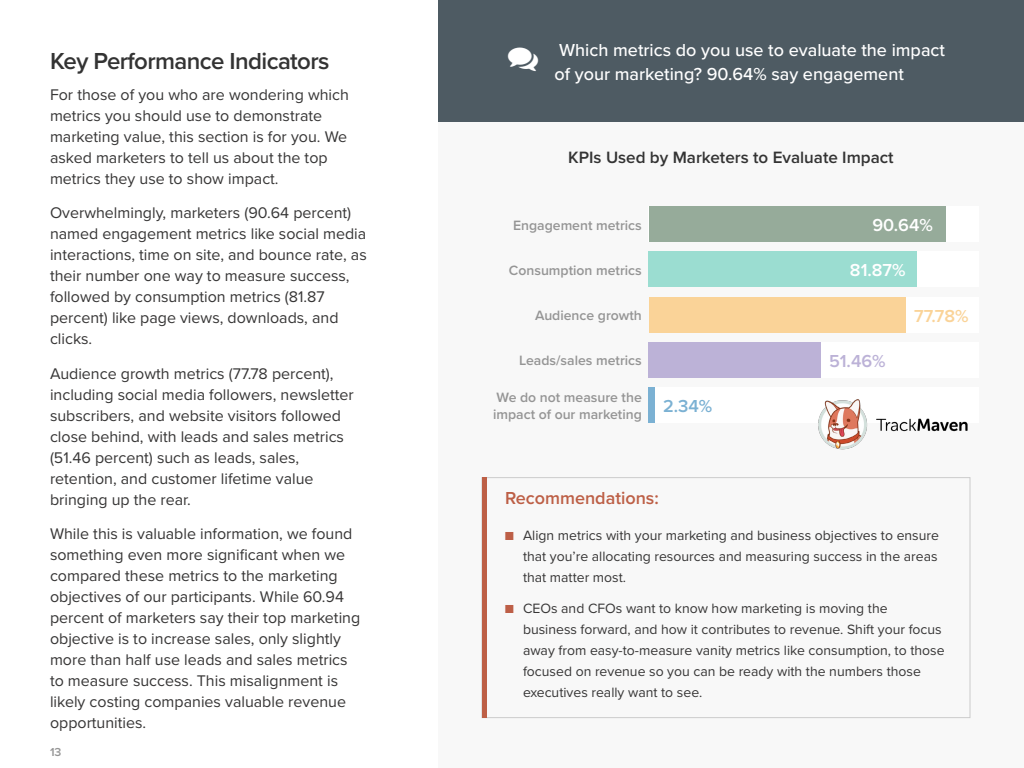
<style>
.page{position:relative;width:1024px;height:768px;background:#fff}
.page>*{position:absolute;margin:0;border:0;box-sizing:border-box;transform-origin:0 0}
.t1{font:600 24px "Proxima Nova";letter-spacing:-.025em;color:#333}
.t2{font:500 18px/24px "Proxima Nova";color:#fff}
.t3{font:600 18px "Proxima Nova";color:#bd5f46}
.t4{font:600 18px "Proxima Nova";color:#fff}
.t5{font:600 18px "Proxima Nova";color:#bcb2d7}
.t6{font:600 18px "Proxima Nova";color:#fad398}
.t7{font:600 17px "Proxima Nova";color:#333}
.t8{font:16px/21px "Proxima Nova";color:#373636}
.t9{font:14px/21px "Proxima Nova";color:#373636;text-align:justify}
.t10{font:600 14px/16.8px "Proxima Nova";color:#959595}
.t11{font:600 12px "Proxima Nova";color:#959595}
.s1{color:#bd5f47}
</style>
<div class="page">
<div style="left:438px;top:0;width:586px;height:768px;background:#f8f8f8"></div>
<div style="left:438px;top:0;width:586px;height:122px;background:#4e5b63"></div>
<div style="left:482px;top:477px;width:488px;height:241px;border:1px solid #ccc"></div>
<div style="left:482px;top:477px;width:5px;height:241px;background:#bd5f46"></div>
<div style="left:649px;top:252px;width:330px;height:35px;background:#fff"></div>
<div style="left:649px;top:252px;width:268px;height:35px;background:#9bddd1"></div>
<div style="left:649px;top:387px;width:330px;height:36px;background:#fff"></div>
<div style="left:649px;top:387px;width:6px;height:36px;background:#7bb1d3"></div>
<div style="left:649px;top:342px;width:330px;height:36px;background:#fff"></div>
<div style="left:649px;top:342px;width:172px;height:36px;background:#bcb2d7"></div>
<div style="left:649px;top:297px;width:330px;height:35px;background:#fff"></div>
<div style="left:649px;top:297px;width:257px;height:35px;background:#fad398"></div>
<div style="left:649px;top:206px;width:330px;height:36px;background:#fff"></div>
<div style="left:649px;top:206px;width:296px;height:36px;background:#96ab9a"></div>
<img style="left:818px;top:399px;width:150px;height:51px">
<p class="t2" style="left:555px;top:39px;width:392px">Which metrics do you use to evaluate the impact of your marketing? 90.64% say engagement</p>
<h1 class="t1" style="left:50px;top:47px;width:281px">Key Performance Indicators</h1>
<p class="t8" style="left:50px;top:84px;width:300px">For those of you who are wondering which metrics you should use to demonstrate marketing value, this section is for you. We asked marketers to tell us about the top metrics they use to show impact.</p>
<p class="t8" style="left:50px;top:203px;width:318px">Overwhelmingly, marketers (90.64 percent) named engagement metrics like social media interactions, time on site, and bounce rate, as their number one way to measure success, followed by consumption metrics (81.87 percent) like page views, downloads, and clicks.</p>
<p class="t8" style="left:50px;top:363px;width:305px">Audience growth metrics (77.78 percent), including social media followers, newsletter subscribers, and website visitors followed close behind, with leads and sales metrics (51.46 percent) such as leads, sales, retention, and customer lifetime value bringing up the rear.</p>
<p class="t8" style="left:50px;top:524px;width:312px">While this is valuable information, we found something even more significant when we compared these metrics to the marketing objectives of our participants. While 60.94 percent of marketers say their top marketing objective is to increase sales, only slightly more than half use leads and sales metrics to measure success. This misalignment is likely costing companies valuable revenue opportunities.</p>
<p class="t9" style="left:523px;top:525px;width:418px;text-indent:-18px"><span class="s1">■</span> Align metrics with your marketing and business objectives to ensure that you’re allocating resources and measuring success in the areas that matter most.</p>
<p class="t7" style="left:568px;top:148px;width:327px">KPIs Used by Marketers to Evaluate Impact</p>
<p class="t10" style="left:513px;top:217px;width:130px">Engagement metrics</p>
<p class="t4" style="left:872px;top:214px;width:62px">90.64%</p>
<p class="t10" style="left:509px;top:262px;width:134px">Consumption metrics</p>
<p class="t4" style="left:850px;top:260px;width:57px">81.87%</p>
<p class="t10" style="left:535px;top:307px;width:108px">Audience growth</p>
<p class="t6" style="left:914px;top:305px;width:56px">77.78%</p>
<p class="t10" style="left:519px;top:353px;width:124px">Leads/sales metrics</p>
<p class="t5" style="left:829px;top:350px;width:58px">51.46%</p>
<p class="t10" style="left:493px;top:390px;width:221px">We do not measure the<br>impact of our marketing <sup>2.34%</sup></p>
<p class="t3" style="left:505px;top:488px;width:155px">Recommendations:</p>
<p class="t9" style="left:523px;top:598px;width:423px;text-align:left;text-indent:-18px"><span class="s1">■</span> CEOs and CFOs want to know how marketing is moving the business forward, and how it contributes to revenue. Shift your focus away from easy-to-measure vanity metrics like consumption, to those focused on revenue so you can be ready with the numbers those executives really want to see.</p>
<p class="t11" style="left:50px;top:745px;width:13px">13</p>
</div>
